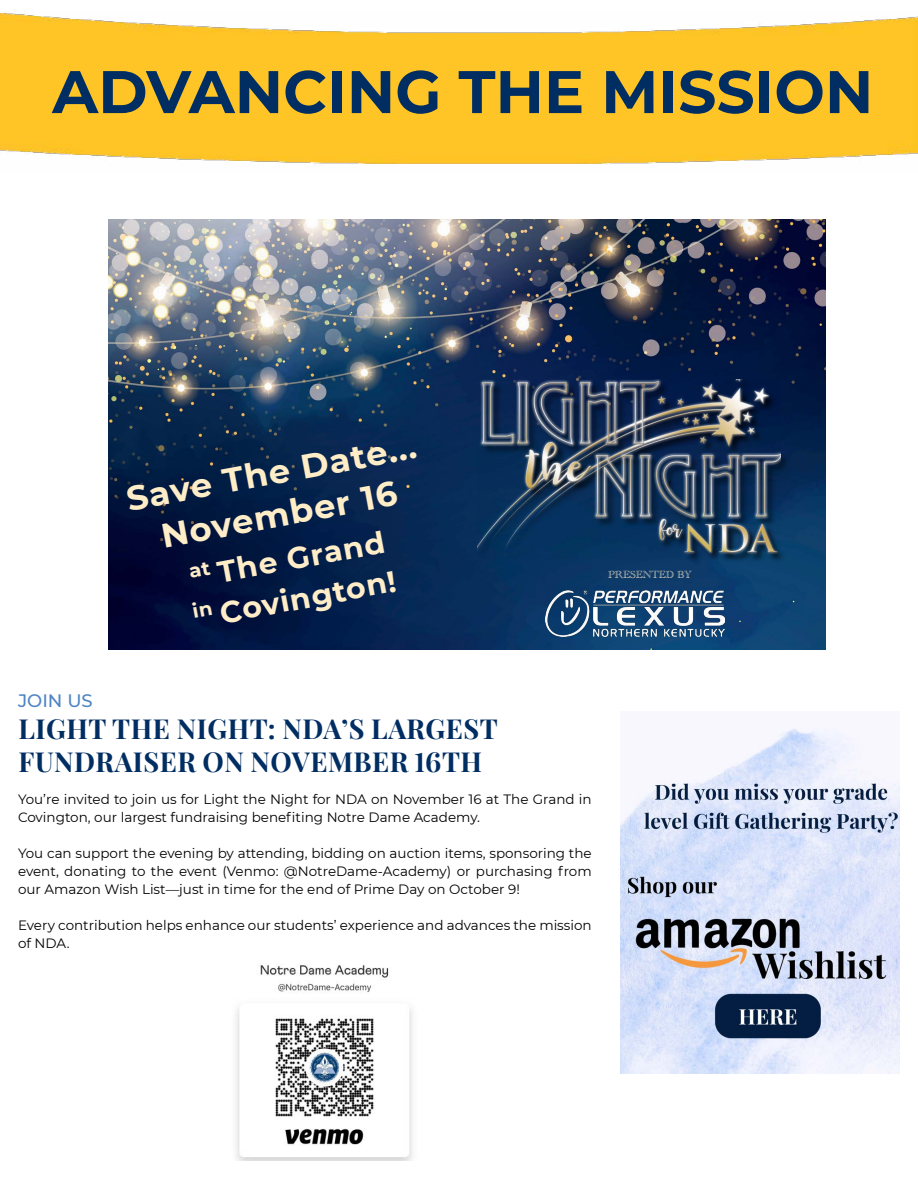
<style>
.page{position:relative;width:918px;height:1188px;background:#fff}
.page>*{position:absolute;margin:0;border:0;box-sizing:border-box;transform-origin:0 0}
.t1{font:700 60px "Montserrat";color:#002d62}
.t2{font:700 33.75px/42.8px "Montserrat";color:#ffedc8;text-align:center}
.t3{font:700 29.85px "Montserrat";color:#ffedc8}
.t4{font:27px/32.4px "Playfair Display";letter-spacing:.02em;color:#002d62}
.t5{font:500 18px "Montserrat";color:#4f84c4}
.t6{font:13.5px/18px "Montserrat";color:#000}
.t7{font:10.65px "Academy Engraved Let Plain";color:#ffedc8}
</style>
<div class="page">
<img style="left:0;top:13px;width:918px;height:151px">
<img style="left:108px;top:219px;width:718px;height:430px">
<div style="left:477px;top:379px;width:313px;height:184px;background:#000;opacity:.75"></div>
<img style="left:477px;top:379px;width:303px;height:179px">
<img style="left:546px;top:586px;width:179px;height:50px">
<img style="left:621px;top:728px;width:279px;height:345px">
<img style="left:236px;top:965px;width:177px;height:196px">
<svg style="left:189px;top:561px;width:22px;height:17px"></svg>
<svg style="left:192px;top:602px;width:20px;height:16px"></svg>
<h1 class="t1" style="left:52px;top:49px;width:823px">ADVANCING THE MISSION</h1>
<h2 class="t2" style="left:123px;top:475px;width:295px;rotate:-10deg">Save The Date...<br>November 16</h2>
<h3 class="t3" style="left:214px;top:551px;width:171px;rotate:-10deg">The Grand</h3>
<h3 class="t3" style="left:217px;top:591px;width:180px;rotate:-10deg">Covington!</h3>
<p class="t7" style="left:608px;top:567px;width:85px">PRESENTED BY</p>
<h3 class="t5" style="left:18px;top:688px;width:76px">JOIN US</h3>
<h3 class="t4" style="left:19px;top:711px;width:481px">LIGHT THE NIGHT: NDA’S LARGEST<br>FUNDRAISER ON NOVEMBER 16TH</h3>
<p class="t6" style="left:18px;top:790px;width:575px">You’re invited to join us for Light the Night for NDA on November 16 at The Grand in<br>Covington, our largest fundraising benefiting Notre Dame Academy.</p>
<p class="t6" style="left:18px;top:844px;width:575px;text-align:justify">You can support the evening by attending, bidding on auction items, sponsoring the event, donating to the event (Venmo: @NotreDame-Academy) or purchasing from our Amazon Wish List—just in time for the end of Prime Day on October 9!</p>
<p class="t6" style="left:18px;top:916px;width:575px">Every contribution helps enhance our students’ experience and advances the mission of NDA.</p>
</div>
